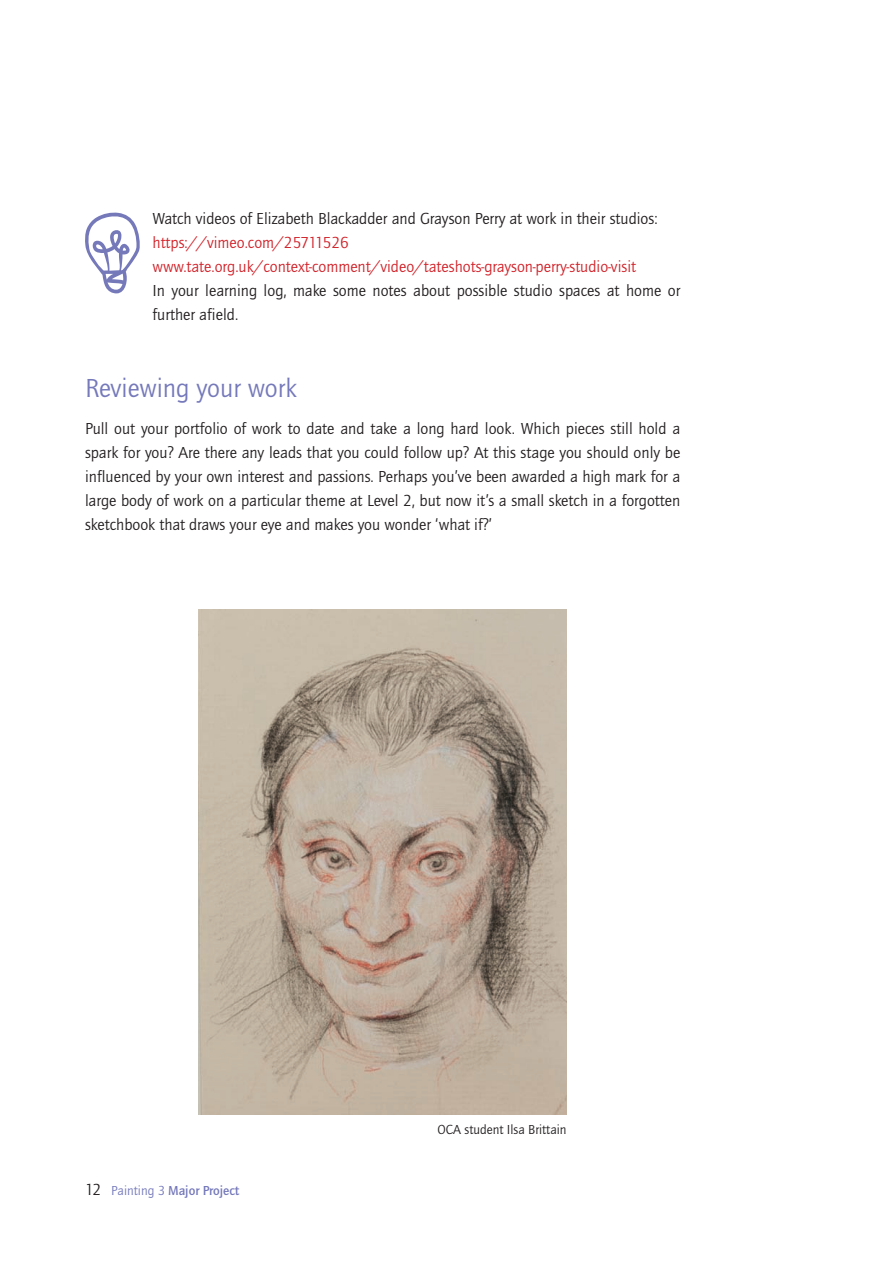
<style>
.page{position:relative;width:893px;height:1263px;background:#fff}
.page>*{position:absolute;margin:0;border:0;box-sizing:border-box;transform-origin:0 0}
.t1{font:27px "Quay Sans ITC Std";color:#7579ba}
.t2{font:16.5px/24px "Quay Sans ITC Std";color:#231f20}
.t3{font:16.5px/24px "Quay Sans ITC Std";color:#d1232a}
.t4{font:500 13.5px "Quay Sans ITC Std";color:#7579ba}
.t5{font:13.5px "Quay Sans ITC Std";color:#231f20}
.s1{font-weight:400;font-size:16.5px;color:#231f20}
.s2{font-weight:400}
</style>
<div class="page">
<img style="left:199px;top:610px;width:368px;height:504px">
<svg style="left:85px;top:212px;width:55px;height:82px"></svg>
<p class="t2" style="left:153px;top:207px;width:506px">Watch videos of Elizabeth Blackadder and Grayson Perry at work in their studios:</p>
<p class="t3" style="left:153px;top:231px;width:485px">https://vimeo.com/25711526 www.tate.org.uk/context-comment/video/tateshots-grayson-perry-studio-visit</p>
<p class="t2" style="left:153px;top:279px;width:529px">In your learning log, make some notes about possible studio spaces at home or further afield.</p>
<h1 class="t1" style="left:85px;top:372px;width:213px">Reviewing your work</h1>
<p class="t2" style="left:85px;top:416px;width:597px;text-align:justify">Pull out your portfolio of work to date and take a long hard look. Which pieces still hold a spark for you? Are there any leads that you could follow up? At this stage you should only be influenced by your own interest and passions. Perhaps you’ve been awarded a high mark for a large body of work on a particular theme at Level 2, but now it’s a small sketch in a forgotten sketchbook that draws your eye and makes you wonder ‘what if?’</p>
<p class="t4" style="left:85px;top:1182px;width:156px"><span class="s1">12</span> <span class="s2">Painting 3</span> Major Project</p>
<p class="t5" style="left:438px;top:1121px;width:131px">OCA student Ilsa Brittain</p>
</div>
